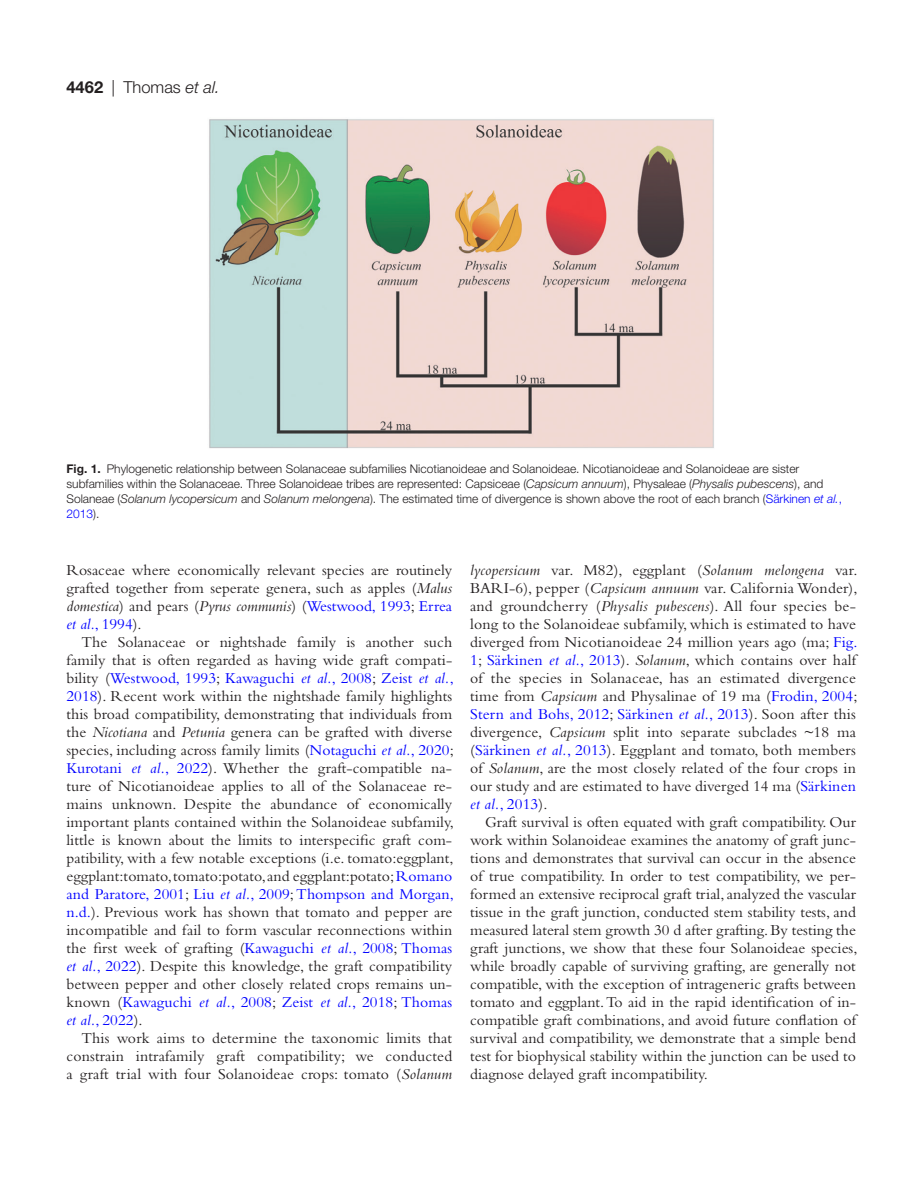
<style>
.page{position:relative;width:919px;height:1187px;background:#fff}
.page>*{position:absolute;margin:0;border:0;box-sizing:border-box;transform-origin:0 0}
.t1{font:300 16.5px "Helvetica Neue LT Std";color:#231f20}
.t2{font:15.75px/18px "Bembo Std";letter-spacing:.005em;color:#231f20;text-align:justify}
.t3{font:300 12px/15px "Helvetica Neue LT Std";color:#231f20}
.s1{font-weight:700}
.s2{font-style:italic}
.s3{color:#00f}
.s4{font-style:italic;color:#00f}
</style>
<div class="page">
<img style="left:209px;top:119px;width:505px;height:329px">
<p class="t1" style="left:66px;top:77px;width:155px"><span class="s1">4462</span> | Thomas <span class="s2">et al.</span></p>
<p class="t3" style="left:66px;top:461px;width:777px"><span class="s1">Fig. 1.</span> Phylogenetic relationship between Solanaceae subfamilies Nicotianoideae and Solanoideae. Nicotianoideae and Solanoideae are sister subfamilies within the Solanaceae. Three Solanoideae tribes are represented: Capsiceae (<span class="s2">Capsicum annuum</span>), Physaleae (<span class="s2">Physalis pubescens</span>), and Solaneae (<span class="s2">Solanum lycopersicum</span> and <span class="s2">Solanum melongena</span>). The estimated time of divergence is shown above the root of each branch (<span class="s3">Särkinen</span> <span class="s4">et al.</span><span class="s3">, 2013</span>).</p>
<p class="t2" style="left:66px;top:560px;width:387px">Rosaceae where economically relevant species are routinely grafted together from seperate genera, such as apples (<span class="s2">Malus domestica</span>) and pears (<span class="s2">Pyrus communis</span>) (<span class="s3">Westwood, 1993</span>; <span class="s3">Errea </span><span class="s4">et al.</span><span class="s3">, 1994</span>).</p>
<p class="t2" style="left:66px;top:632px;width:389px;text-indent:15px">The Solanaceae or nightshade family is another such family that is often regarded as having wide graft compati&shy;bility (<span class="s3">Westwood, 1993</span>; <span class="s3">Kawaguchi</span> <span class="s4">et al.</span><span class="s3">, 2008</span>; <span class="s3">Zeist</span> <span class="s4">et al.</span><span class="s3">, 2018</span>). Recent work within the nightshade family highlights this broad compatibility, demonstrating that individuals from the <span class="s2">Nicotiana</span> and <span class="s2">Petunia</span> genera can be grafted with diverse species, including across family limits (<span class="s3">Notaguchi</span> <span class="s4">et al.</span><span class="s3">, 2020</span>; <span class="s3">Kurotani</span> <span class="s4">et al.</span><span class="s3">, 2022</span>). Whether the graft-compatible na&shy;ture of Nicotianoideae applies to all of the Solanaceae re&shy;mains unknown. Despite the abundance of economically important plants contained within the Solanoideae subfamily, little is known about the limits to interspecific graft com&shy;patibility, with a few notable exceptions (i.e. tomato:eggplant, eggplant:tomato, tomato:potato, and eggplant:potato; <span class="s3">Romano and Paratore, 2001</span>; <span class="s3">Liu</span> <span class="s4">et al.</span><span class="s3">, 2009</span>; <span class="s3">Thompson and Morgan, n.d.</span>). Previous work has shown that tomato and pepper are incompatible and fail to form vascular reconnections within the first week of grafting (<span class="s3">Kawaguchi</span> <span class="s4">et al.</span><span class="s3">, 2008</span>; <span class="s3">Thomas </span><span class="s4">et al.</span><span class="s3">, 2022</span>). Despite this knowledge, the graft compatibility between pepper and other closely related crops remains un&shy;known (<span class="s3">Kawaguchi</span> <span class="s4">et al.</span><span class="s3">, 2008</span>; <span class="s3">Zeist</span> <span class="s4">et al.</span><span class="s3">, 2018</span>; <span class="s3">Thomas </span><span class="s4">et al.</span><span class="s3">, 2022</span>).</p>
<p class="t2" style="left:66px;top:1029px;width:387px;text-indent:15px">This work aims to determine the taxonomic limits that constrain intrafamily graft compatibility; we conducted a graft trial with four Solanoideae crops: tomato (<span class="s2">Solanum</span></p>
<p class="t2" style="left:470px;top:561px;width:389px"><span class="s2">lycopersicum</span> var. M82), eggplant (<span class="s2">Solanum melongena</span> var.<br>BARI-6), pepper (<span class="s2">Capsicum annuum</span> var. California Wonder), and groundcherry (<span class="s2">Physalis pubescens</span>). All four species be&shy;long to the Solanoideae subfamily, which is estimated to have diverged from Nicotianoideae 24 million years ago (ma; <span class="s3">Fig.<br>1</span>; <span class="s3">Särkinen</span> <span class="s4">et al.</span><span class="s3">, 2013</span>). <span class="s2">Solanum</span>, which contains over half of the species in Solanaceae, has an estimated divergence time from <span class="s2">Capsicum</span> and Physalinae of 19 ma (<span class="s3">Frodin, 2004</span>; <span class="s3">Stern and Bohs, 2012</span>; <span class="s3">Särkinen</span> <span class="s4">et al.</span><span class="s3">, 2013</span>). Soon after this divergence, <span class="s2">Capsicum</span> split into separate subclades ~18 ma (<span class="s3">Särkinen</span> <span class="s4">et al.</span><span class="s3">, 2013</span>). Eggplant and tomato, both members of <span class="s2">Solanum</span>, are the most closely related of the four crops in our study and are estimated to have diverged 14 ma (<span class="s3">Särkinen </span><span class="s4">et al.</span><span class="s3">, 2013</span>).</p>
<p class="t2" style="left:470px;top:813px;width:389px;text-indent:15px">Graft survival is often equated with graft compatibility. Our work within Solanoideae examines the anatomy of graft junc&shy;tions and demonstrates that survival can occur in the absence of true compatibility. In order to test compatibility, we per&shy;formed an extensive reciprocal graft trial, analyzed the vascular tissue in the graft junction, conducted stem stability tests, and measured lateral stem growth 30 d after grafting. By testing the graft junctions, we show that these four Solanoideae species, while broadly capable of surviving grafting, are generally not compatible, with the exception of intrageneric grafts between tomato and eggplant. To aid in the rapid identification of in&shy;compatible graft combinations, and avoid future conflation of survival and compatibility, we demonstrate that a simple bend test for biophysical stability within the junction can be used to diagnose delayed graft incompatibility.</p>
</div>
